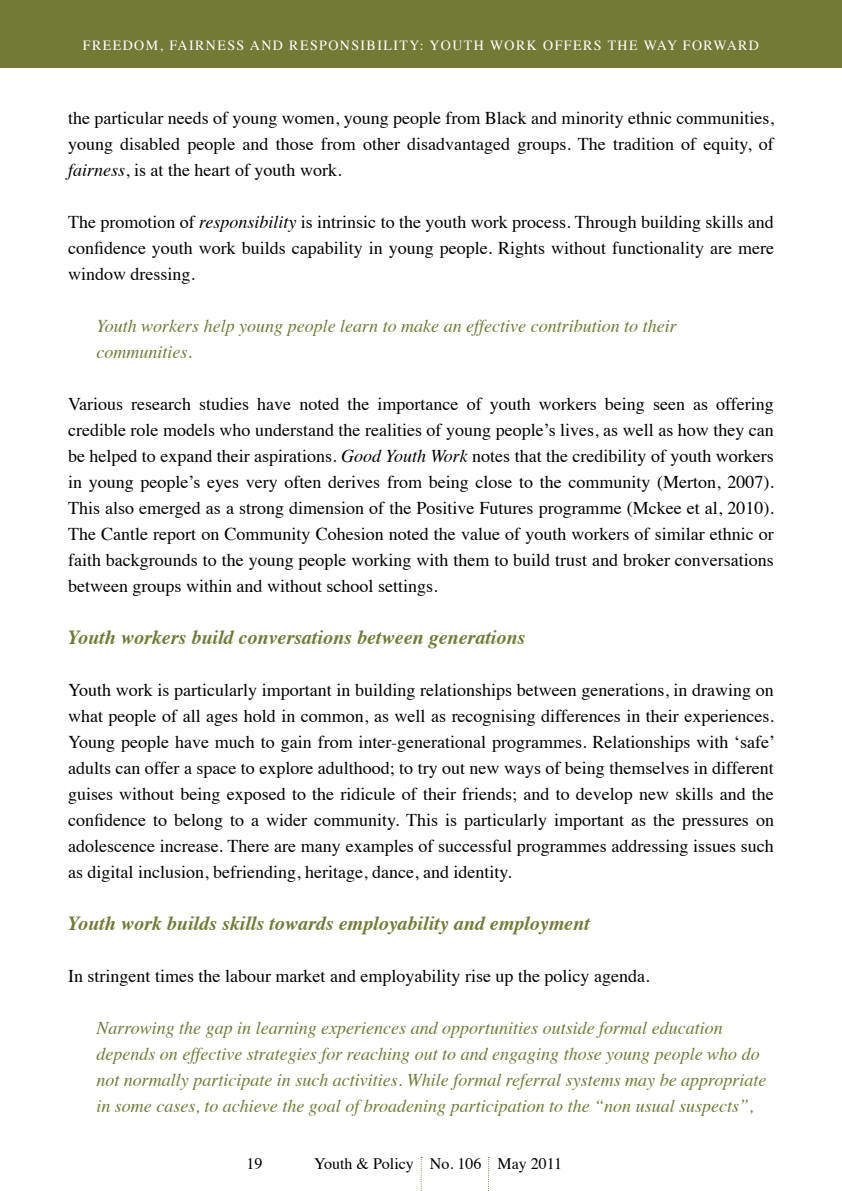
<style>
.page{position:relative;width:842px;height:1191px;background:#fff}
.page>*{position:absolute;margin:0;border:0;box-sizing:border-box;transform-origin:0 0}
.t1{font:italic 700 20px "Times";color:#727a35}
.t2{font:18px/26px "Times";color:#000;text-align:justify}
.t3{font:italic 18px/26px "Times";color:#727a35}
.t4{font:16px "Times";color:#000}
.t5{font:14px "Times";letter-spacing:.1em;color:#fff}
.s1{font-style:italic}
</style>
<div class="page">
<svg style="left:421px;top:1157px;width:1px;height:34px"></svg>
<svg style="left:488px;top:1157px;width:1px;height:34px"></svg>
<div style="left:0;top:0;width:842px;height:68px;background:#727a35"></div>
<p class="t5" style="left:83px;top:32px;width:580px">Freedom, Fairness and Responsib ility: Youth Work offers the way</p>
<p class="t5" style="left:683px;top:32px;width:78px">forward</p>
<p class="t2" style="left:68px;top:103px;width:708px">the particular needs of young women, young people from Black and minority ethnic communities, young disabled people and those from other disadvantaged groups. The tradition of equity, of <span class="s1">fairness</span>, is at the heart of youth work.</p>
<p class="t2" style="left:68px;top:207px;width:707px">The promotion of <span class="s1">responsibility</span> is intrinsic to the youth work process. Through building skills and confidence youth work builds capability in young people. Rights without functionality are mere window dressing.</p>
<p class="t3" style="left:96px;top:312px;width:582px">Youth workers help young people learn to make an effective contribution to their communities.</p>
<p class="t2" style="left:68px;top:389px;width:707px">Various research studies have noted the importance of youth workers being seen as offering credible role models who understand the realities of young people’s lives, as well as how they can be helped to expand their aspirations. <span class="s1">Good Youth Work</span> notes that the credibility of youth workers in young people’s eyes very often derives from being close to the community (Merton, 2007).<br>This also emerged as a strong dimension of the Positive Futures programme (Mckee et al, 2010).<br>The Cantle report on Community Cohesion noted the value of youth workers of similar ethnic or faith backgrounds to the young people working with them to build trust and broker conversations between groups within and without school settings.</p>
<p class="t1" style="left:68px;top:619px;width:459px">Youth workers build conversations between generations</p>
<p class="t2" style="left:68px;top:675px;width:709px">Youth work is particularly important in building relationships between generations, in drawing on what people of all ages hold in common, as well as recognising differences in their experiences.<br>Young people have much to gain from inter-generational programmes. Relationships with ‘safe’ adults can offer a space to explore adulthood; to try out new ways of being themselves in different guises without being exposed to the ridicule of their friends; and to develop new skills and the confidence to belong to a wider community. This is particularly important as the pressures on adolescence increase. There are many examples of successful programmes addressing issues such as digital inclusion, befriending, heritage, dance, and identity.</p>
<p class="t1" style="left:68px;top:905px;width:523px">Youth work builds skills towards employability and employment</p>
<p class="t2" style="left:68px;top:961px;width:583px">In stringent times the labour market and employability rise up the policy agenda.</p>
<p class="t3" style="left:96px;top:1014px;width:672px">Narrowing the gap in learning experiences and opportunities outside formal education depends on effective strategies for reaching out to and engaging those young people who do not normally participate in such activities. While formal referral systems may be appropriate in some cases, to achieve the goal of broadening participation to the “non usual suspects”,</p>
<p class="t4" style="left:247px;top:1148px;width:17px">19</p>
<p class="t4" style="left:314px;top:1148px;width:250px">Youth &amp; Policy No. 106 May 2011</p>
</div>
